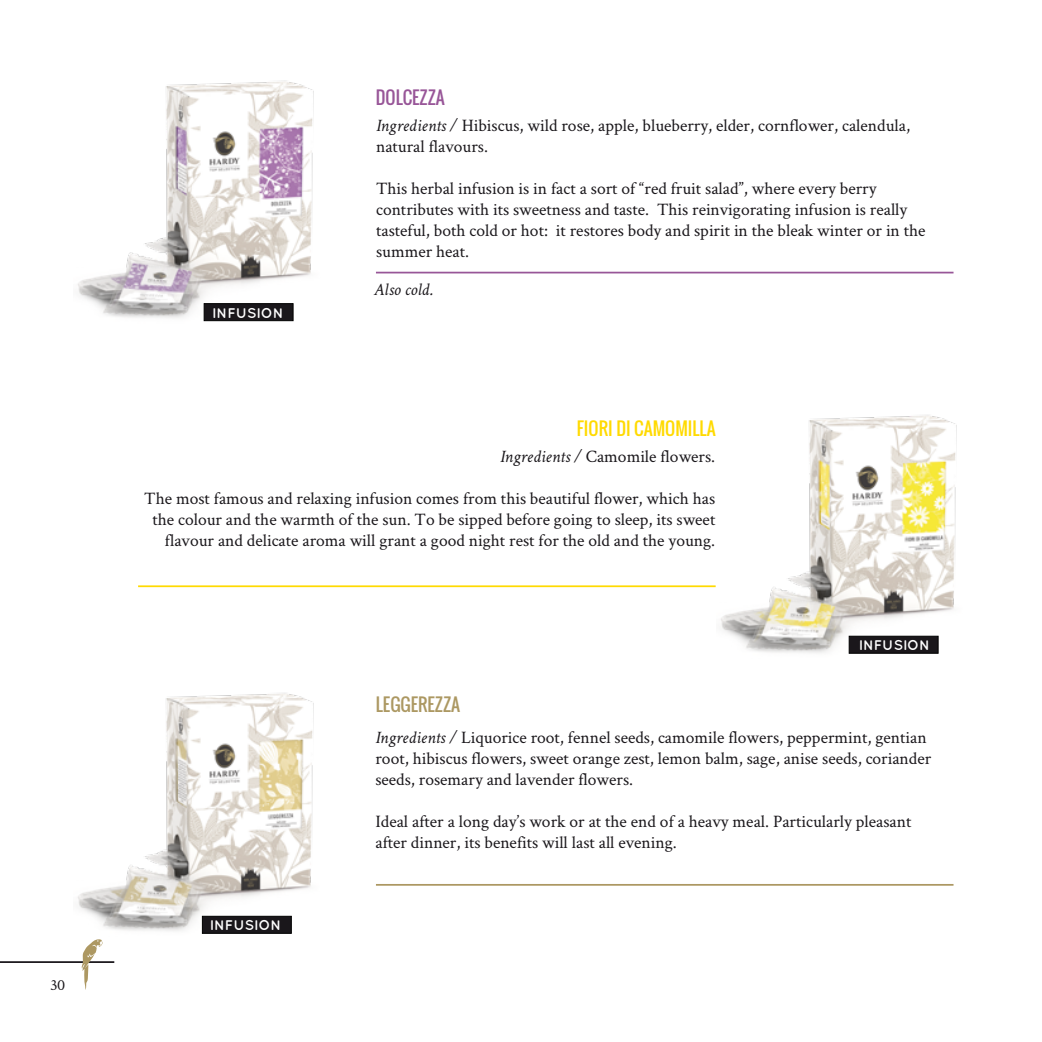
<style>
.page{position:relative;width:1042px;height:1042px;background:#fff}
.page>*{position:absolute;margin:0;border:0;box-sizing:border-box;transform-origin:0 0}
.t1{font:17.5px/21px "Crimson Text";color:#1a171b}
.t2{font:17.5px "Oswald";color:#ffda00}
.t3{font:17.5px "Oswald";color:#ac9862}
.t4{font:italic 17.5px "Crimson Text";color:#1a171b}
.t5{font:17.5px "Oswald";color:#985698}
.t6{font:15.75px "Crimson Text";color:#1a171b}
.t7{font:700 14px "Quicksand";color:#fff}
.s1{font-style:italic}
</style>
<div class="page">
<hr style="left:0;top:961px;width:114px;height:2px;background:#1a171b">
<svg style="left:82px;top:950px;width:21px;height:40px"></svg>
<hr style="left:376px;top:272px;width:577px;height:1px;background:#985698">
<hr style="left:376px;top:884px;width:577px;height:1px;background:#ac9862">
<hr style="left:138px;top:585px;width:577px;height:2px;background:#ffda00">
<img style="left:78px;top:80px;width:236px;height:242px">
<img style="left:721px;top:415px;width:236px;height:239px">
<img style="left:78px;top:693px;width:236px;height:257px">
<div style="left:204px;top:303px;width:89px;height:18px;background:#1a171b"></div>
<div style="left:849px;top:636px;width:89px;height:17px;background:#1a171b"></div>
<div style="left:202px;top:916px;width:90px;height:17px;background:#1a171b"></div>
<p class="t6" style="left:50px;top:974px;width:16px">30</p>
<p class="t5" style="left:376px;top:84px;width:70px">DOLCEZZA</p>
<p class="t7" style="left:212px;top:304px;width:73px">INFUSION</p>
<p class="t1" style="left:376px;top:114px;width:535px"><span class="s1">Ingredients /</span> Hibiscus, wild rose, apple, blueberry, elder, cornflower, calendula, natural flavours.</p>
<p class="t1" style="left:376px;top:177px;width:551px">This herbal infusion is in fact a sort of “red fruit salad”, where every berry contributes with its sweetness and taste. This reinvigorating infusion is really tasteful, both cold or hot: it restores body and spirit in the bleak winter or in the summer heat.</p>
<p class="t4" style="left:374px;top:279px;width:60px">Also cold.</p>
<p class="t2" style="left:577px;top:415px;width:140px">FIORI DI CAMOMILLA</p>
<p class="t1" style="left:500px;top:445px;width:216px"><span class="s1">Ingredients /</span> Camomile flowers.</p>
<p class="t1" style="left:144px;top:487px;width:572px;text-align:right">The most famous and relaxing infusion comes from this beautiful flower, which has the colour and the warmth of the sun. To be sipped before going to sleep, its sweet flavour and delicate aroma will grant a good night rest for the old and the young.</p>
<p class="t3" style="left:376px;top:691px;width:86px">LEGGEREZZA</p>
<p class="t7" style="left:859px;top:637px;width:73px">INFUSION</p>
<p class="t7" style="left:210px;top:917px;width:73px">INFUSION</p>
<p class="t1" style="left:375px;top:726px;width:557px"><span class="s1">Ingredients /</span> Liquorice root, fennel seeds, camomile flowers, peppermint, gentian root, hibiscus flowers, sweet orange zest, lemon balm, sage, anise seeds, coriander seeds, rosemary and lavender flowers.</p>
<p class="t1" style="left:375px;top:810px;width:537px">Ideal after a long day’s work or at the end of a heavy meal. Particularly pleasant after dinner, its benefits will last all evening.</p>
</div>
